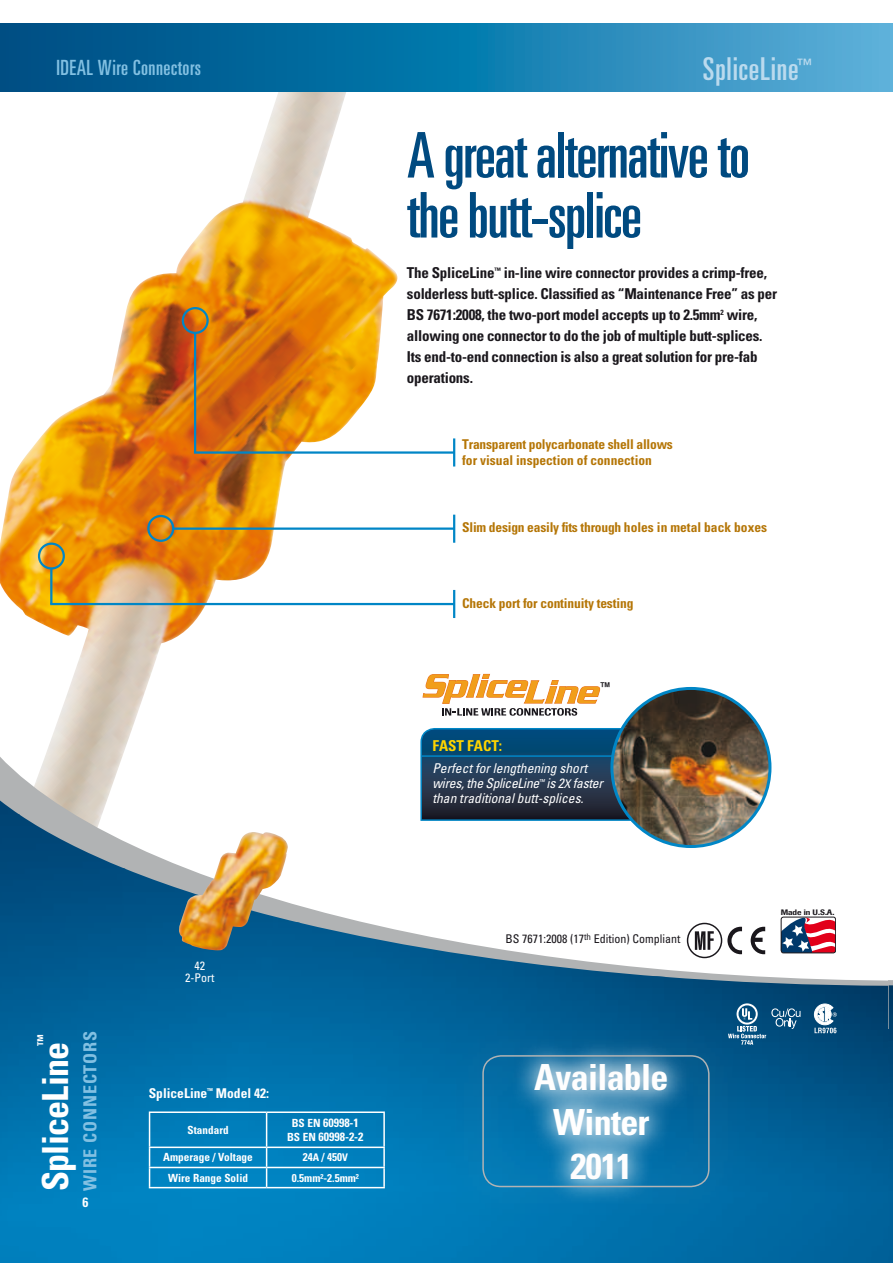
<style>
.page{position:relative;width:893px;height:1263px;background:#fff}
.page>*{position:absolute;margin:0;border:0;box-sizing:border-box;transform-origin:0 0}
.t1{font:ultra-condensed 63px/60px "Univers LT Std";letter-spacing:-.02em;color:#004a80}
.t2{font:700 condensed 36px/44.7px "Univers LT Std";letter-spacing:-.02em;color:#fff;text-align:center}
.t3{font:ultra-condensed 31.5px "Univers LT Std";letter-spacing:.025em;color:#badaee}
.t4{font:ultra-condensed 21px "Univers LT Std";letter-spacing:.025em;color:#82c0e2}
.t5{font:700 condensed 18px "Univers LT Std";letter-spacing:.05em;color:#82c0e2}
.t6{font:700 condensed 15px/21px "Univers LT Std";letter-spacing:-.015em;color:#1a171c}
.t7{font:700 condensed 15px "Univers LT Std";color:#ffd500}
.t8{font:700 condensed 13.5px/16.5px "Univers LT Std";letter-spacing:-.01em;color:#b57607}
.t9{font:italic condensed 13.5px/15px "Univers LT Std";color:#fff}
.t10{font:700 condensed 13.5px "Univers LT Std";color:#fff}
.t11{font:condensed 12px "Univers LT Std";color:#1a171c}
.t12{font:700 condensed 12px/14.4px "Univers LT Std";color:#fff;text-align:center}
.t13{font:condensed 12px/12px "Univers LT Std";color:#fff;text-align:center}
.t14{font:700 condensed 11.25px "Univers LT Std";color:#fff}
.t15{font:700 10.65px "Helvetica";color:#1a171c}
.t16{font:500 7.8px "Imago";color:#1a171c}
.s1{font-size:11.25px}
.s2{font-size:10.5px}
.s3{font-size:12px}
</style>
<div class="page">
<img style="left:0;top:91px;width:397px;height:607px">
<svg style="left:0;top:698px;width:835px;height:278px"></svg>
<img style="left:0;top:800px;width:20px;height:14px">
<img style="left:0;top:814px;width:126px;height:54px">
<img style="left:0;top:868px;width:302px;height:54px">
<img style="left:0;top:922px;width:669px;height:54px">
<img style="left:0;top:976px;width:889px;height:287px">
<svg style="left:0;top:24px;width:893px;height:67px;background:#1a7bad"></svg>
<img style="left:179px;top:832px;width:109px;height:118px">
<hr style="left:50px;top:603px;width:404px;height:2px;background:#0086c6">
<hr style="left:173px;top:527px;width:281px;height:3px;background:#0086c6">
<div style="left:147px;top:515px;width:27px;height:27px;border:2px solid #0086c6;border-radius:50%"></div>
<hr style="left:50px;top:568px;width:2px;height:36px;background:#0086c6">
<div style="left:38px;top:542px;width:27px;height:27px;border:2px solid #0086c6;border-radius:50%"></div>
<hr style="left:194px;top:451px;width:260px;height:3px;background:#0086c6">
<hr style="left:194px;top:333px;width:2px;height:120px;background:#0086c6">
<div style="left:182px;top:307px;width:27px;height:27px;border:2px solid #0086c6;border-radius:50%"></div>
<hr style="left:453px;top:438px;width:2px;height:28px;background:#0086c6">
<hr style="left:453px;top:515px;width:2px;height:28px;background:#0086c6">
<hr style="left:453px;top:590px;width:2px;height:28px;background:#0086c6">
<svg style="left:814px;top:1004px;width:23px;height:29px"></svg>
<svg style="left:728px;top:1003px;width:72px;height:42px;background:#27668e"></svg>
<svg style="left:420px;top:727px;width:214px;height:95px;background:#1e4260"></svg>
<hr style="left:421px;top:755px;width:281px;height:2px;background:#0086c6">
<svg style="left:422px;top:673px;width:178px;height:43px"></svg>
<img style="left:612px;top:688px;width:158px;height:158px;border-radius:79px">
<div style="left:610px;top:687px;width:161px;height:161px;border:3px solid #0086c6;border-radius:50%"></div>
<svg style="left:781px;top:914px;width:55px;height:39px"></svg>
<div style="left:781px;top:917px;width:55px;height:36px;border:1px solid #1a171c;border-radius:2px"></div>
<hr style="left:149px;top:1111px;width:118px;height:2px;background:#fff">
<hr style="left:149px;top:1113px;width:1px;height:33px;background:#fff">
<hr style="left:267px;top:1111px;width:118px;height:2px;background:#fff">
<hr style="left:266px;top:1113px;width:1px;height:33px;background:#fff">
<hr style="left:383px;top:1113px;width:2px;height:33px;background:#fff">
<hr style="left:149px;top:1146px;width:118px;height:2px;background:#fff">
<hr style="left:267px;top:1146px;width:118px;height:2px;background:#fff">
<hr style="left:149px;top:1167px;width:118px;height:1px;background:#fff">
<svg style="left:149px;top:1148px;width:1px;height:39px"></svg>
<hr style="left:267px;top:1167px;width:118px;height:1px;background:#fff">
<svg style="left:266px;top:1148px;width:1px;height:39px"></svg>
<svg style="left:383px;top:1148px;width:2px;height:39px"></svg>
<hr style="left:149px;top:1187px;width:118px;height:1px;background:#fff">
<hr style="left:267px;top:1187px;width:118px;height:1px;background:#fff">
<svg style="left:727px;top:927px;width:15px;height:27px"></svg>
<svg style="left:751px;top:927px;width:14px;height:27px"></svg>
<svg style="left:889px;top:980px;width:4px;height:5px"></svg>
<img style="left:889px;top:985px;width:4px;height:278px">
<div style="left:445px;top:1017px;width:302px;height:208px;background:#b1b3b4;opacity:.75"></div>
<div style="left:482px;top:1055px;width:228px;height:132px;border:2px solid #b1b3b4;border-radius:18px"></div>
<div style="left:687px;top:923px;width:35px;height:35px;border:1px solid #1a171c;border-radius:50%"></div>
<svg style="left:695px;top:931px;width:19px;height:19px"></svg>
<h3 class="t4" style="left:56px;top:56px;width:146px">IDEAL Wire Connectors</h3>
<p class="t10" style="left:34px;top:1046px;width:13px;rotate:-90deg">™</p>
<p class="t5" style="left:79px;top:1191px;width:162px;rotate:-90deg">WIRE CONNECTORS</p>
<p class="t10" style="left:82px;top:1194px;width:7px">6</p>
<h2 class="t2" style="left:33px;top:1191px;width:151px;rotate:-90deg">SpliceLine</h2>
<p class="t13" style="left:185px;top:959px;width:31px">42<br>2-Port</p>
<p class="t10" style="left:149px;top:1085px;width:122px">SpliceLine<sup>™</sup> Model 42:</p>
<p class="t14" style="left:187px;top:1123px;width:43px">Standard</p>
<p class="t12" style="left:287px;top:1115px;width:78px"><span class="s1">BS EN</span> 60998-1<br><span class="s1">BS EN</span> 60998-2-2</p>
<p class="t14" style="left:163px;top:1150px;width:91px">Amperage / Voltage</p>
<p class="t14" style="left:303px;top:1150px;width:47px">24<span class="s2">A</span> / 450<span class="s2">V</span></p>
<p class="t14" style="left:168px;top:1171px;width:82px">Wire Range Solid</p>
<p class="t14" style="left:292px;top:1171px;width:69px">0.5mm²-2.5mm²</p>
<h3 class="t3" style="left:703px;top:51px;width:111px">SpliceLine<sup>™</sup></h3>
<h1 class="t1" style="left:407px;top:125px;width:345px">A great alternative to the butt-splice</h1>
<p class="t6" style="left:407px;top:262px;width:372px">The SpliceLine<sup>™</sup> in-line wire connector provides a crimp-free, solderless butt-splice. Classified as “Maintenance Free” as per BS 7671:2008, the two-port model accepts up to 2.5mm<sup>2</sup> wire, allowing one connector to do the job of multiple butt-splices.<br>Its end-to-end connection is also a great solution for pre-fab operations.</p>
<p class="t8" style="left:462px;top:436px;width:212px">Transparent polycarbonate shell allows for visual inspection of connection</p>
<p class="t8" style="left:462px;top:519px;width:306px">Slim design easily fits through holes in metal back boxes</p>
<p class="t8" style="left:462px;top:594px;width:173px">Check port for continuity testing</p>
<p class="t15" style="left:600px;top:680px;width:12px">™</p>
<p class="t7" style="left:432px;top:736px;width:71px">FAST FACT:</p>
<p class="t9" style="left:432px;top:761px;width:172px">Perfect for lengthening short wires, the SpliceLine<sup>™</sup> is 2<span class="s3">X</span> faster than traditional butt-splices.</p>
<p class="t11" style="left:505px;top:931px;width:176px">BS 7671:2008 (17<sup>th</sup> Edition) Compliant</p>
<h2 class="t2" style="left:534px;top:1055px;width:136px">Available<br>Winter<br>2011</h2>
<p class="t16" style="left:781px;top:907px;width:55px">Made in U.S.A.</p>
</div>
